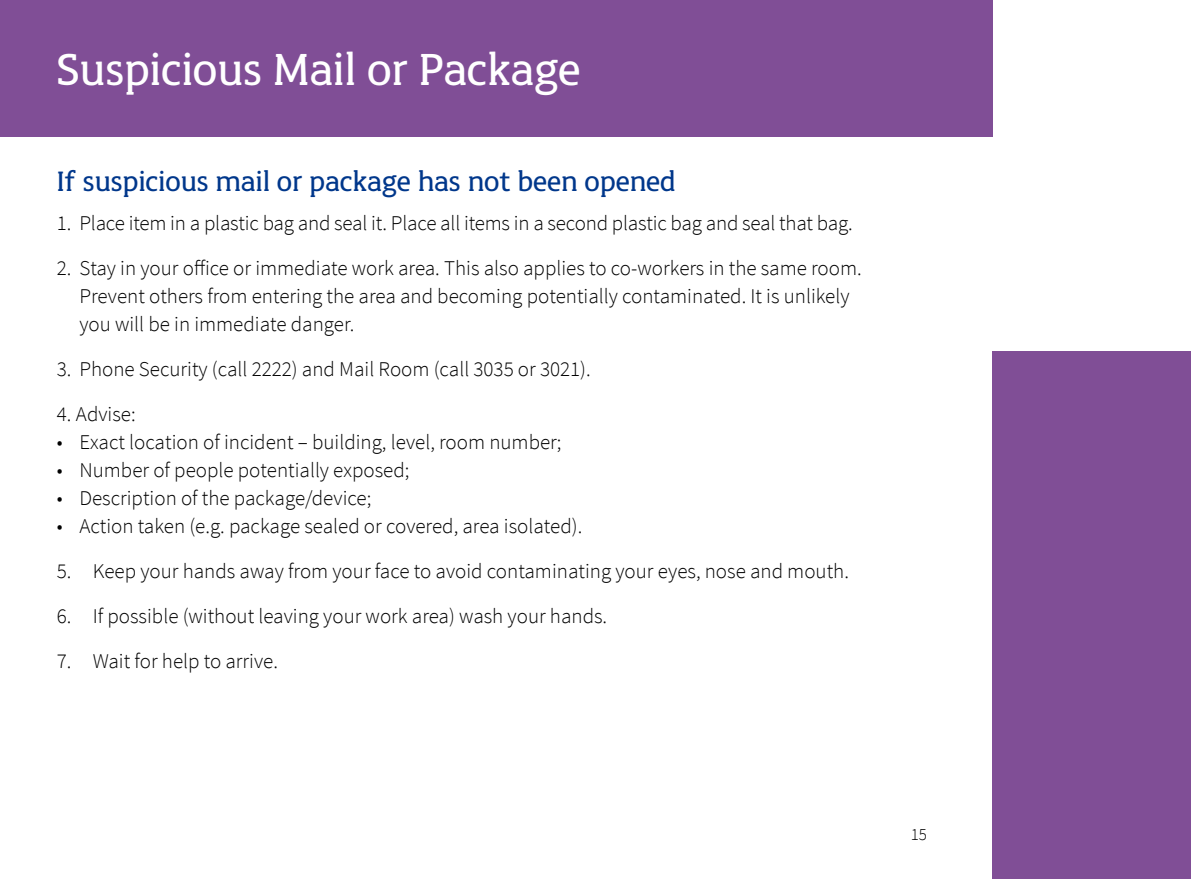
<style>
.page{position:relative;width:1191px;height:879px;background:#fff}
.page>*{position:absolute;margin:0;border:0;box-sizing:border-box;transform-origin:0 0}
.t1{font:48px "UWA";color:#fff}
.t2{font:30px "UWA";color:#00378b}
.t3{font:300 21px/28px "Source Sans Pro";color:#000}
.t4{font:300 17px "Source Sans Pro";color:#000}
</style>
<div class="page">
<div style="left:992px;top:351px;width:199px;height:528px;background:#804e96"></div>
<div style="left:0;top:0;width:992px;height:136px;background:#804e96"></div>
<h1 class="t1" style="left:57px;top:44px;width:525px">Suspicious Mail or Package</h1>
<h2 class="t2" style="left:57px;top:165px;width:620px">If suspicious mail or package has not been opened</h2>
<p class="t3" style="left:57px;top:209px;width:797px">1. Place item in a plastic bag and seal it. Place all items in a second plastic bag and seal that bag.</p>
<p class="t3" style="left:79px;top:254px;width:784px;text-indent:-23px">2. Stay in your office or immediate work area. This also applies to co-workers in the same room.<br>Prevent others from entering the area and becoming potentially contaminated. It is unlikely you will be in immediate danger.</p>
<p class="t3" style="left:57px;top:355px;width:535px">3. Phone Security (call 2222) and Mail Room (call 3035 or 3021).</p>
<p class="t3" style="left:57px;top:400px;width:80px">4. Advise:</p>
<p class="t3" style="left:57px;top:428px;width:506px">• Exact location of incident – building, level, room number;</p>
<p class="t3" style="left:57px;top:456px;width:354px">• Number of people potentially exposed;</p>
<p class="t3" style="left:57px;top:484px;width:316px">• Description of the package/device;</p>
<p class="t3" style="left:57px;top:512px;width:527px">• Action taken (e.g. package sealed or covered, area isolated).</p>
<p class="t3" style="left:57px;top:557px;width:793px">5. Keep your hands away from your face to avoid contaminating your eyes, nose and mouth.</p>
<p class="t3" style="left:57px;top:602px;width:552px">6. If possible (without leaving your work area) wash your hands.</p>
<p class="t3" style="left:57px;top:647px;width:223px">7. Wait for help to arrive.</p>
<p class="t4" style="left:910px;top:824px;width:18px">15</p>
</div>
